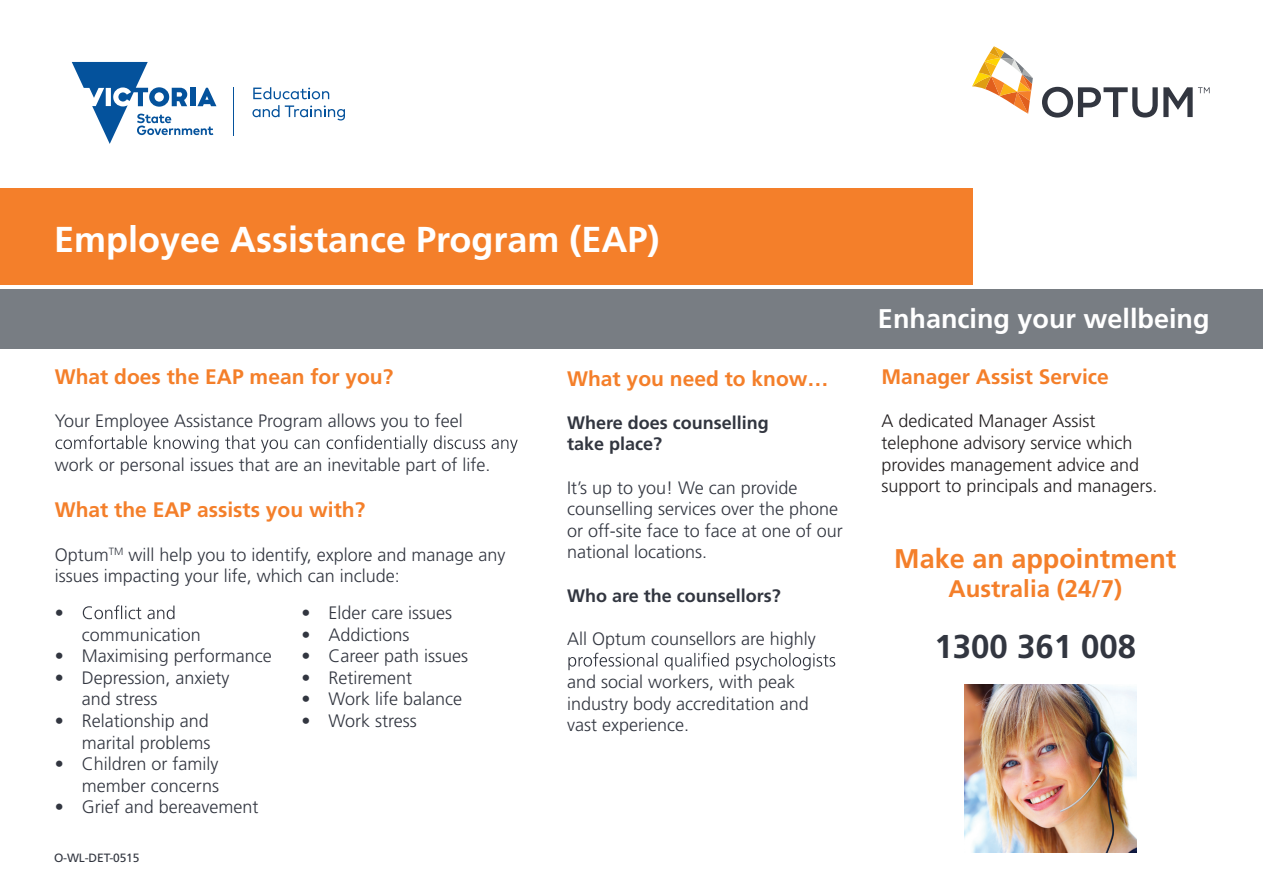
<style>
.page{position:relative;width:1263px;height:893px;background:#fff}
.page>*{position:absolute;margin:0;border:0;box-sizing:border-box;transform-origin:0 0}
.t1{font:700 36px "Frutiger LT Std";color:#fff}
.t2{font:700 33px "Frutiger LT Std";color:#323640}
.t3{font:700 27px "Frutiger LT Std";color:#fff}
.t4{font:700 27px "Frutiger LT Std";color:#f47f2a}
.t5{font:700 24px "Frutiger LT Std";color:#f47f2a}
.t6{font:700 21px "Frutiger LT Std";color:#f47f2a}
.t7{font:300 18px/21.6px "Frutiger LT Std";color:#323640}
.t8{font:300 18px/21.6px "Frutiger LT Std";color:#231f20}
.t9{font:700 18px/21.6px "Frutiger LT Std";color:#323640}
.t10{font:12px "Frutiger LT Std";letter-spacing:-.01em;color:#323640}
</style>
<div class="page">
<svg style="left:972px;top:46px;width:61px;height:68px"></svg>
<svg style="left:1042px;top:87px;width:167px;height:31px"></svg>
<div style="left:0;top:188px;width:972px;height:97px;background:#f47f2a"></div>
<div style="left:0;top:289px;width:1263px;height:60px;background:#787d83"></div>
<svg style="left:55px;top:435px;width:463px;height:18px"></svg>
<svg style="left:568px;top:653px;width:267px;height:17px"></svg>
<svg style="left:83px;top:605px;width:91px;height:14px"></svg>
<img style="left:964px;top:685px;width:173px;height:168px">
<hr style="left:233px;top:87px;width:1px;height:48px;background:#04529c">
<svg style="left:72px;top:62px;width:144px;height:82px"></svg>
<svg style="left:253px;top:87px;width:76px;height:12px"></svg>
<svg style="left:252px;top:105px;width:93px;height:16px"></svg>
<h1 class="t1" style="left:54px;top:219px;width:607px">Employee Assistance Program (EAP)</h1>
<p class="t6" style="left:55px;top:364px;width:340px">What does the EAP mean for you?</p>
<p class="t7" style="left:55px;top:411px;width:410px">Your Employee Assistance Program allows you to feel</p>
<p class="t7" style="left:55px;top:454px;width:437px">work or personal issues that are an inevitable part of life.</p>
<p class="t6" style="left:55px;top:498px;width:312px">What the EAP assists you with?</p>
<p class="t7" style="left:55px;top:544px;width:452px">Optum<sup>TM</sup> will help you to identify, explore and manage any issues impacting your life, which can include:</p>
<p class="t7" style="left:55px;top:602px;width:10px">•</p>
<p class="t7" style="left:82px;top:624px;width:120px">communication</p>
<p class="t7" style="left:55px;top:645px;width:218px">• Maximising performance</p>
<p class="t7" style="left:82px;top:667px;width:149px;text-indent:-27px">• Depression, anxiety and stress</p>
<p class="t7" style="left:55px;top:710px;width:157px;text-align:right">• Relationship and marital problems</p>
<p class="t7" style="left:55px;top:753px;width:166px;text-align:right">• Children or family member concerns</p>
<p class="t7" style="left:55px;top:797px;width:205px">• Grief and bereavement</p>
<p class="t10" style="left:54px;top:850px;width:87px">O-WL-DET-0515</p>
<p class="t7" style="left:301px;top:602px;width:152px">• Elder care issues</p>
<p class="t7" style="left:301px;top:624px;width:110px">• Addictions</p>
<p class="t7" style="left:301px;top:645px;width:168px">• Career path issues</p>
<p class="t7" style="left:301px;top:667px;width:112px">• Retirement</p>
<p class="t7" style="left:301px;top:689px;width:162px">• Work life balance</p>
<p class="t7" style="left:301px;top:710px;width:117px">• Work stress</p>
<p class="t6" style="left:567px;top:366px;width:263px">What you need to know…</p>
<p class="t9" style="left:567px;top:412px;width:203px">Where does counselling take place?</p>
<p class="t7" style="left:567px;top:477px;width:277px">It’s up to you! We can provide counselling services over the phone or off-site face to face at one of our national locations.</p>
<p class="t9" style="left:567px;top:585px;width:215px">Who are the counsellors?</p>
<p class="t7" style="left:567px;top:628px;width:250px">All Optum counsellors are highly</p>
<p class="t7" style="left:567px;top:671px;width:243px">and social workers, with peak industry body accreditation and vast experience.</p>
<h3 class="t3" style="left:878px;top:303px;width:333px">Enhancing your wellbeing</h3>
<p class="t6" style="left:881px;top:364px;width:229px">Manager Assist Service</p>
<p class="t8" style="left:881px;top:411px;width:278px">A dedicated Manager Assist telephone advisory service which provides management advice and support to principals and managers.</p>
<h3 class="t4" style="left:894px;top:542px;width:284px">Make an appointment</h3>
<h3 class="t5" style="left:949px;top:574px;width:175px">Australia (24/7)</h3>
<h2 class="t2" style="left:934px;top:627px;width:203px">1300 361 008</h2>
</div>
